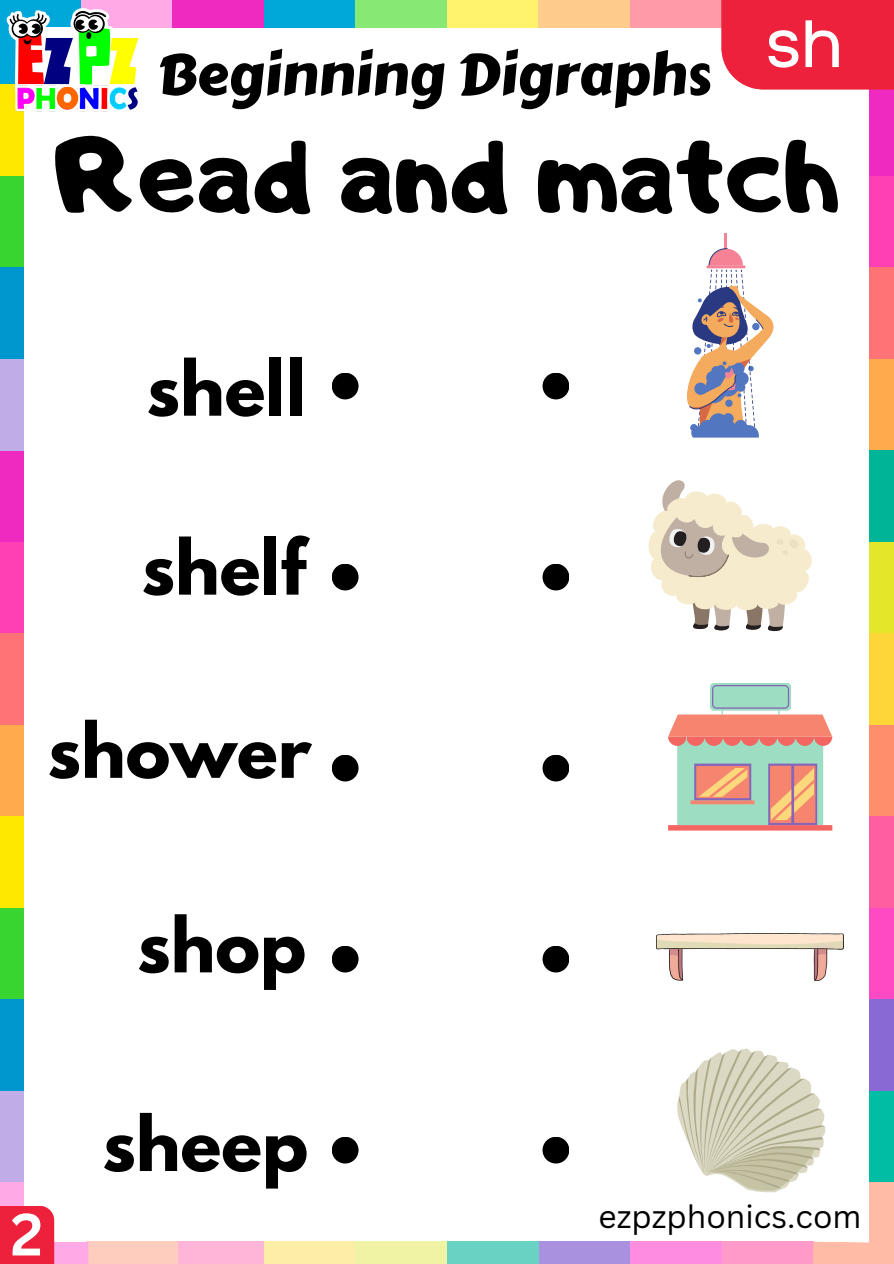
<style>
.page{position:relative;width:894px;height:1264px;background:#fff}
.page>*{position:absolute;margin:0;border:0;box-sizing:border-box;transform-origin:0 0}
.t1{font:105.75px "Adigiana Toybox";color:#000}
.t2{font:700 67.5px "League Spartan";color:#000}
.t3{font:66.75px "Code Pro Normal LC";color:#fff}
.t4{font:700 58.2px "Canva Sans";color:#fff}
.t5{font:57px "Carter One";color:#000}
.t6{font:31.5px "Canva Sans";color:#000}
</style>
<div class="page">
<div style="left:0;top:0;width:24px;height:84px;background:#00a8da"></div>
<div style="left:81px;top:0;width:91px;height:27px;background:#ffa9e6"></div>
<div style="left:172px;top:0;width:92px;height:27px;background:#ef2ac1"></div>
<div style="left:264px;top:0;width:91px;height:27px;background:#00a8da"></div>
<div style="left:355px;top:0;width:92px;height:27px;background:#87e873"></div>
<div style="left:447px;top:0;width:91px;height:27px;background:#fff36e"></div>
<div style="left:538px;top:0;width:92px;height:27px;background:#ffcc8b"></div>
<div style="left:630px;top:0;width:91px;height:27px;background:#ff9ca7"></div>
<div style="left:175px;top:1241px;width:92px;height:22px;background:#ffb5d8"></div>
<div style="left:86px;top:1241px;width:92px;height:22px;background:#ffcdbd"></div>
<div style="left:264px;top:1241px;width:91px;height:22px;background:#fceda7"></div>
<div style="left:355px;top:1241px;width:92px;height:22px;background:#eff3a3"></div>
<div style="left:447px;top:1241px;width:91px;height:22px;background:#69d2c2"></div>
<div style="left:538px;top:1241px;width:92px;height:22px;background:#aa91e0"></div>
<div style="left:630px;top:1241px;width:91px;height:22px;background:#ff8ddf"></div>
<div style="left:721px;top:1241px;width:92px;height:22px;background:#ff9ac9"></div>
<div style="left:0;top:450px;width:24px;height:92px;background:#ef2ac1"></div>
<div style="left:0;top:542px;width:24px;height:91px;background:#ff40b4"></div>
<div style="left:0;top:633px;width:24px;height:92px;background:#ff7276"></div>
<div style="left:0;top:725px;width:24px;height:91px;background:#ffab4d"></div>
<div style="left:868px;top:84px;width:25px;height:92px;background:#ef2ac1"></div>
<div style="left:868px;top:176px;width:25px;height:91px;background:#ff40b4"></div>
<div style="left:868px;top:267px;width:25px;height:92px;background:#ff7276"></div>
<div style="left:868px;top:359px;width:25px;height:91px;background:#ffab4d"></div>
<div style="left:0;top:816px;width:24px;height:92px;background:#ffe800"></div>
<div style="left:0;top:908px;width:24px;height:91px;background:#38d430"></div>
<div style="left:0;top:999px;width:24px;height:92px;background:#0097ce"></div>
<div style="left:0;top:1091px;width:24px;height:91px;background:#c0ade7"></div>
<div style="left:0;top:84px;width:24px;height:92px;background:#ffe800"></div>
<div style="left:0;top:176px;width:24px;height:91px;background:#38d430"></div>
<div style="left:0;top:267px;width:24px;height:92px;background:#0097ce"></div>
<div style="left:0;top:359px;width:24px;height:91px;background:#c0ade7"></div>
<div style="left:0;top:1182px;width:24px;height:81px;background:#ffa9e6"></div>
<div style="left:0;top:1241px;width:88px;height:22px;background:#ffa9e6"></div>
<div style="left:868px;top:450px;width:25px;height:92px;background:#00b497"></div>
<div style="left:868px;top:542px;width:25px;height:91px;background:#e2e729"></div>
<div style="left:868px;top:633px;width:25px;height:92px;background:#ffd637"></div>
<div style="left:868px;top:725px;width:25px;height:91px;background:#ff8e6c"></div>
<div style="left:868px;top:816px;width:25px;height:92px;background:#ff5fa0"></div>
<div style="left:868px;top:908px;width:25px;height:91px;background:#ff4ac3"></div>
<div style="left:868px;top:999px;width:25px;height:92px;background:#8969d3"></div>
<div style="left:868px;top:1091px;width:25px;height:91px;background:#00bda4"></div>
<div style="left:868px;top:1182px;width:25px;height:81px;background:#ffbba5"></div>
<svg style="left:813px;top:1241px;width:56px;height:22px"></svg>
<div style="left:542px;top:372px;width:27px;height:27px;background:#000;border-radius:50%"></div>
<div style="left:542px;top:754px;width:27px;height:27px;background:#000;border-radius:50%"></div>
<div style="left:542px;top:945px;width:27px;height:27px;background:#000;border-radius:50%"></div>
<div style="left:542px;top:1136px;width:27px;height:27px;background:#000;border-radius:50%"></div>
<div style="left:331px;top:372px;width:27px;height:27px;background:#000;border-radius:50%"></div>
<div style="left:331px;top:754px;width:27px;height:27px;background:#000;border-radius:50%"></div>
<div style="left:331px;top:945px;width:27px;height:27px;background:#000;border-radius:50%"></div>
<div style="left:331px;top:1136px;width:27px;height:27px;background:#000;border-radius:50%"></div>
<div style="left:542px;top:563px;width:27px;height:27px;background:#000;border-radius:50%"></div>
<div style="left:331px;top:563px;width:27px;height:27px;background:#000;border-radius:50%"></div>
<div style="left:721px;top:0;width:172px;height:89px;background:#ed213b"></div>
<svg style="left:6px;top:0;width:140px;height:111px"></svg>
<svg style="left:648px;top:480px;width:164px;height:152px"></svg>
<img style="left:656px;top:933px;width:187px;height:47px">
<hr style="left:724px;top:234px;width:3px;height:18px;background:#f68395">
<svg style="left:687px;top:248px;width:86px;height:189px"></svg>
<svg style="left:668px;top:683px;width:164px;height:147px"></svg>
<svg style="left:677px;top:1048px;width:148px;height:144px"></svg>
<div style="left:0;top:1205px;width:54px;height:58px;background:#ed213b"></div>
<p class="t5" style="left:156px;top:31px;width:555px">Beginning Digraphs</p>
<p class="t3" style="left:765px;top:4px;width:79px">sh</p>
<p class="t1" style="left:54px;top:104px;width:786px">Read and match</p>
<p class="t2" style="left:147px;top:355px;width:160px">shell</p>
<p class="t2" style="left:142px;top:534px;width:165px">shelf</p>
<p class="t2" style="left:48px;top:717px;width:265px">shower</p>
<p class="t4" style="left:11px;top:1193px;width:34px">2</p>
<p class="t2" style="left:137px;top:911px;width:170px">shop</p>
<p class="t2" style="left:102px;top:1110px;width:207px">sheep</p>
<p class="t6" style="left:598px;top:1194px;width:264px">ezpzphonics.com</p>
</div>
